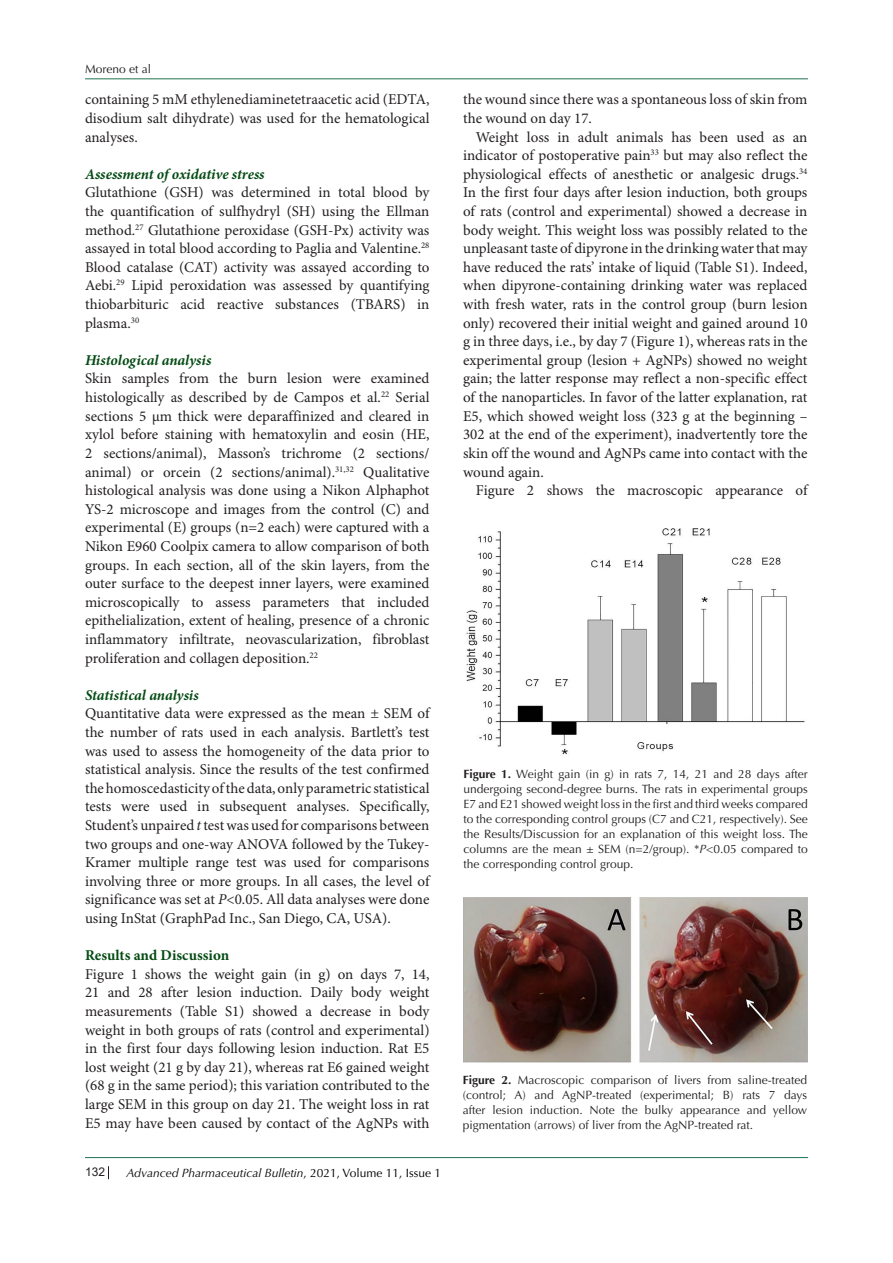
<style>
.page{position:relative;width:893px;height:1263px;background:#fff}
.page>*{position:absolute;margin:0;border:0;box-sizing:border-box;transform-origin:0 0}
.t1{font:15px/18.6px "Minion Pro";color:#231f20;text-align:justify}
.t2{font:italic 700 15px "Minion Pro";letter-spacing:-.005em;color:#054b14}
.t3{font:700 15px "Minion Pro";color:#054b14}
.t4{font:12px/15px "Optima LT Std";color:#231f20;text-align:justify}
.t5{font:italic 12px "Optima LT Std";color:#000}
.t6{font:12px "Arial";color:#231f20}
.s1{font-style:italic}
.s2{font-style:normal}
.s3{font-weight:700}
</style>
<div class="page">
<svg style="left:108px;top:1166px;width:1px;height:13px"></svg>
<hr style="left:85px;top:1157px;width:723px;height:1px;background:#1e7252">
<hr style="left:85px;top:78px;width:723px;height:1px;background:#1e7252">
<img style="left:466px;top:528px;width:339px;height:226px">
<img style="left:463px;top:897px;width:345px;height:165px">
<p class="t4" style="left:85px;top:62px;width:68px">Moreno et al</p>
<p class="t1" style="left:85px;top:91px;width:346px">containing 5 mM ethylenediaminetetraacetic acid (EDTA, disodium salt dihydrate) was used for the hematological analyses.</p>
<p class="t2" style="left:85px;top:163px;width:181px">Assessment of oxidative stress</p>
<p class="t1" style="left:85px;top:184px;width:346px">Glutathione (GSH) was determined in total blood by the quantification of sulfhydryl (SH) using the Ellman method.<sup>27</sup> Glutathione peroxidase (GSH-Px) activity was assayed in total blood according to Paglia and Valentine.<sup>28<br></sup>Blood catalase (CAT) activity was assayed according to Aebi.<sup>29</sup> Lipid peroxidation was assessed by quantifying thiobarbituric acid reactive substances (TBARS) in plasma.<sup>30</sup></p>
<p class="t2" style="left:85px;top:349px;width:128px">Histological analysis</p>
<p class="t1" style="left:85px;top:370px;width:346px">Skin samples from the burn lesion were examined histologically as described by de Campos et al.<sup>22</sup> Serial sections 5 μm thick were deparaffinized and cleared in xylol before staining with hematoxylin and eosin (HE, 2 sections/animal), Masson’s trichrome (2 sections/ animal) or orcein (2 sections/animal).<sup>31,32</sup> Qualitative histological analysis was done using a Nikon Alphaphot YS-2 microscope and images from the control (C) and experimental (E) groups (n=2 each) were captured with a Nikon E960 Coolpix camera to allow comparison of both groups. In each section, all of the skin layers, from the outer surface to the deepest inner layers, were examined microscopically to assess parameters that included epithelialization, extent of healing, presence of a chronic inflammatory infiltrate, neovascularization, fibroblast proliferation and collagen deposition.<sup>22</sup></p>
<p class="t2" style="left:85px;top:684px;width:115px">Statistical analysis</p>
<p class="t1" style="left:85px;top:705px;width:346px">Quantitative data were expressed as the mean ± SEM of the number of rats used in each analysis. Bartlett’s test was used to assess the homogeneity of the data prior to statistical analysis. Since the results of the test confirmed the homoscedasticity of the data, only parametric statistical tests were used in subsequent analyses. Specifically, Student’s unpaired <span class="s1">t</span> test was used for comparisons between two groups and one-way ANOVA followed by the Tukey-Kramer multiple range test was used for comparisons involving three or more groups. In all cases, the level of significance was set at <span class="s1">P</span>&lt;0.05. All data analyses were done using InStat (GraphPad Inc., San Diego, CA, USA).</p>
<p class="t3" style="left:85px;top:945px;width:146px">Results and Discussion</p>
<p class="t1" style="left:85px;top:965px;width:346px">Figure 1 shows the weight gain (in g) on days 7, 14, 21 and 28 after lesion induction. Daily body weight measurements (Table S1) showed a decrease in body weight in both groups of rats (control and experimental) in the first four days following lesion induction. Rat E5 lost weight (21 g by day 21), whereas rat E6 gained weight (68 g in the same period); this variation contributed to the large SEM in this group on day 21. The weight loss in rat E5 may have been caused by contact of the AgNPs with</p>
<p class="t6" style="left:85px;top:1163px;width:22px">132</p>
<p class="t5" style="left:126px;top:1165px;width:316px">Advanced Pharmaceutical Bulletin<span class="s2">, 2021, Volume 11, Issue 1</span></p>
<p class="t1" style="left:463px;top:91px;width:346px">the wound since there was a spontaneous loss of skin from the wound on day 17.</p>
<p class="t1" style="left:463px;top:128px;width:346px;text-indent:13px">Weight loss in adult animals has been used as an indicator of postoperative pain<sup>33</sup> but may also reflect the physiological effects of anesthetic or analgesic drugs.<sup>34<br></sup>In the first four days after lesion induction, both groups of rats (control and experimental) showed a decrease in body weight. This weight loss was possibly related to the unpleasant taste of dipyrone in the drinking water that may have reduced the rats’ intake of liquid (Table S1). Indeed, when dipyrone-containing drinking water was replaced with fresh water, rats in the control group (burn lesion only) recovered their initial weight and gained around 10 g in three days, i.e., by day 7 (Figure 1), whereas rats in the experimental group (lesion + AgNPs) showed no weight gain; the latter response may reflect a non-specific effect of the nanoparticles. In favor of the latter explanation, rat E5, which showed weight loss (323 g at the beginning – 302 at the end of the experiment), inadvertently tore the skin off the wound and AgNPs came into contact with the wound again.</p>
<p class="t1" style="left:476px;top:482px;width:333px">Figure 2 shows the macroscopic appearance of</p>
<p class="t4" style="left:463px;top:767px;width:346px"><span class="s3">Figure 1.</span> Weight gain (in g) in rats 7, 14, 21 and 28 days after undergoing second-degree burns. The rats in experimental groups E7 and E21 showed weight loss in the first and third weeks compared to the corresponding control groups (C7 and C21, respectively). See the Results/Discussion for an explanation of this weight loss. The columns are the mean ± SEM (n=2/group). *<span class="s1">P</span>&lt;0.05 compared to the corresponding control group.</p>
<p class="t4" style="left:463px;top:1072px;width:346px"><span class="s3">Figure 2.</span> Macroscopic comparison of livers from saline-treated (control; A) and AgNP-treated (experimental; B) rats 7 days after lesion induction. Note the bulky appearance and yellow pigmentation (arrows) of liver from the AgNP-treated rat.</p>
</div>
